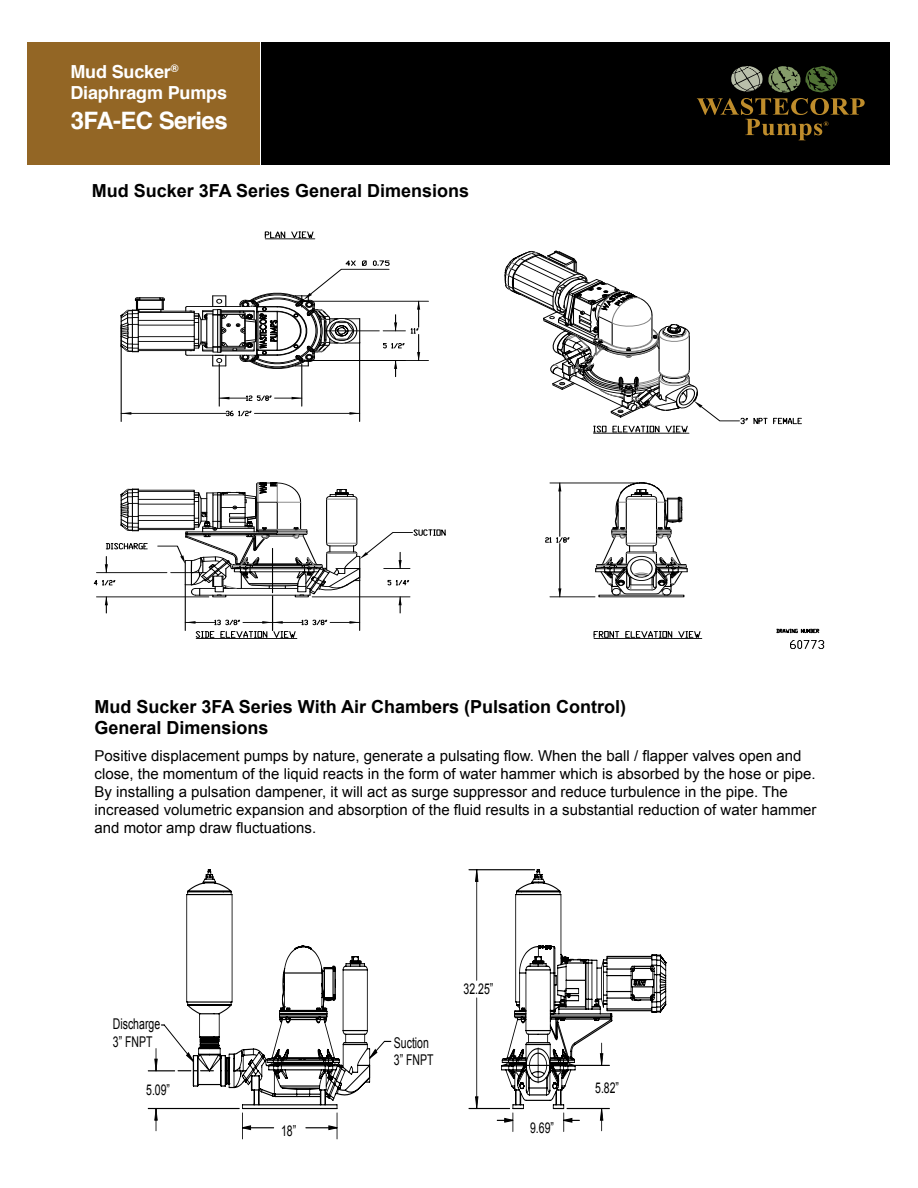
<style>
.page{position:relative;width:918px;height:1188px;background:#fff}
.page>*{position:absolute;margin:0;border:0;box-sizing:border-box;transform-origin:0 0}
.t1{font:700 24px "Helvetica";letter-spacing:-.025em;color:#fff}
.t2{font:700 18px "Arial";color:#000}
.t3{font:700 18px "Helvetica";letter-spacing:-.01em;color:#fff}
.t4{font:15px/18px "Arial";color:#000}
.t5{font:14.85px/17.9px "Arial";color:#000;scale:.71 1}
</style>
<div class="page">
<div style="left:262px;top:42px;width:628px;height:122px;background:#000"></div>
<div style="left:28px;top:42px;width:232px;height:122px;background:#936625"></div>
<svg style="left:697px;top:66px;width:168px;height:74px"></svg>
<hr style="left:594px;top:638px;width:108px;height:1px;background:#000">
<svg style="left:593px;top:631px;width:26px;height:8px"></svg>
<svg style="left:625px;top:631px;width:76px;height:8px"></svg>
<hr style="left:265px;top:238px;width:50px;height:1px;background:#000">
<svg style="left:264px;top:231px;width:50px;height:9px"></svg>
<svg style="left:776px;top:628px;width:49px;height:21px"></svg>
<svg style="left:93px;top:483px;width:353px;height:156px"></svg>
<hr style="left:272px;top:548px;width:1px;height:45px;background:#000">
<svg style="left:595px;top:482px;width:93px;height:114px"></svg>
<svg style="left:558px;top:588px;width:3px;height:9px"></svg>
<hr style="left:550px;top:597px;width:45px;height:1px;background:#000">
<hr style="left:550px;top:483px;width:88px;height:1px;background:#000">
<hr style="left:559px;top:544px;width:1px;height:53px;background:#000">
<hr style="left:559px;top:483px;width:1px;height:53px;background:#000">
<svg style="left:545px;top:536px;width:25px;height:7px"></svg>
<hr style="left:301px;top:364px;width:1px;height:42px;background:#000">
<hr style="left:219px;top:364px;width:1px;height:42px;background:#000">
<svg style="left:219px;top:394px;width:83px;height:7px"></svg>
<hr style="left:306px;top:360px;width:122px;height:1px;background:#000">
<hr style="left:306px;top:301px;width:122px;height:1px;background:#000">
<svg style="left:122px;top:412px;width:9px;height:3px"></svg>
<svg style="left:349px;top:412px;width:10px;height:3px"></svg>
<hr style="left:121px;top:326px;width:1px;height:96px;background:#000">
<hr style="left:359px;top:342px;width:1px;height:79px;background:#000">
<hr style="left:121px;top:413px;width:105px;height:1px;background:#000">
<hr style="left:255px;top:413px;width:105px;height:1px;background:#000">
<svg style="left:225px;top:410px;width:27px;height:7px"></svg>
<svg style="left:773px;top:417px;width:29px;height:7px"></svg>
<svg style="left:505px;top:251px;width:262px;height:183px"></svg>
<svg style="left:121px;top:260px;width:299px;height:117px"></svg>
<hr style="left:148px;top:1108px;width:91px;height:1px;background:#000">
<hr style="left:469px;top:869px;width:66px;height:1px;background:#000">
<svg style="left:155px;top:870px;width:342px;height:260px"></svg>
<svg style="left:186px;top:869px;width:185px;height:240px"></svg>
<svg style="left:297px;top:946px;width:14px;height:3px"></svg>
<svg style="left:148px;top:1024px;width:243px;height:48px"></svg>
<svg style="left:497px;top:869px;width:170px;height:262px"></svg>
<p class="t3" style="left:70px;top:57px;width:109px">Mud Sucker<sup>®</sup></p>
<p class="t3" style="left:70px;top:78px;width:158px">Diaphragm Pumps</p>
<p class="t1" style="left:71px;top:101px;width:158px">3FA-EC Series</p>
<p class="t2" style="left:92px;top:179px;width:379px">Mud Sucker 3FA Series General Dimensions</p>
<p class="t2" style="left:95px;top:694px;width:533px">Mud Sucker 3FA Series With Air Chambers (Pulsation Control)</p>
<p class="t2" style="left:95px;top:716px;width:176px">General Dimensions</p>
<p class="t4" style="left:95px;top:747px;width:723px">Positive displacement pumps by nature, generate a pulsating flow. When the ball / flapper valves open and close, the momentum of the liquid reacts in the form of water hammer which is absorbed by the hose or pipe.<br>By installing a pulsation dampener, it will act as surge suppressor and reduce turbulence in the pipe. The increased volumetric expansion and absorption of the fluid results in a substantial reduction of water hammer and motor amp draw fluctuations.</p>
<p class="t5" style="left:113px;top:1015px;width:68px">Discharge<br>3” FNPT</p>
<p class="t5" style="left:146px;top:1081px;width:35px">5.09”</p>
<p class="t5" style="left:281px;top:1122px;width:23px">18”</p>
<p class="t5" style="left:394px;top:1034px;width:57px">Suction<br>3” FNPT</p>
<p class="t5" style="left:464px;top:980px;width:43px">32.25”</p>
<p class="t5" style="left:530px;top:1119px;width:35px">9.69”</p>
<p class="t5" style="left:595px;top:1079px;width:35px">5.82”</p>
</div>
